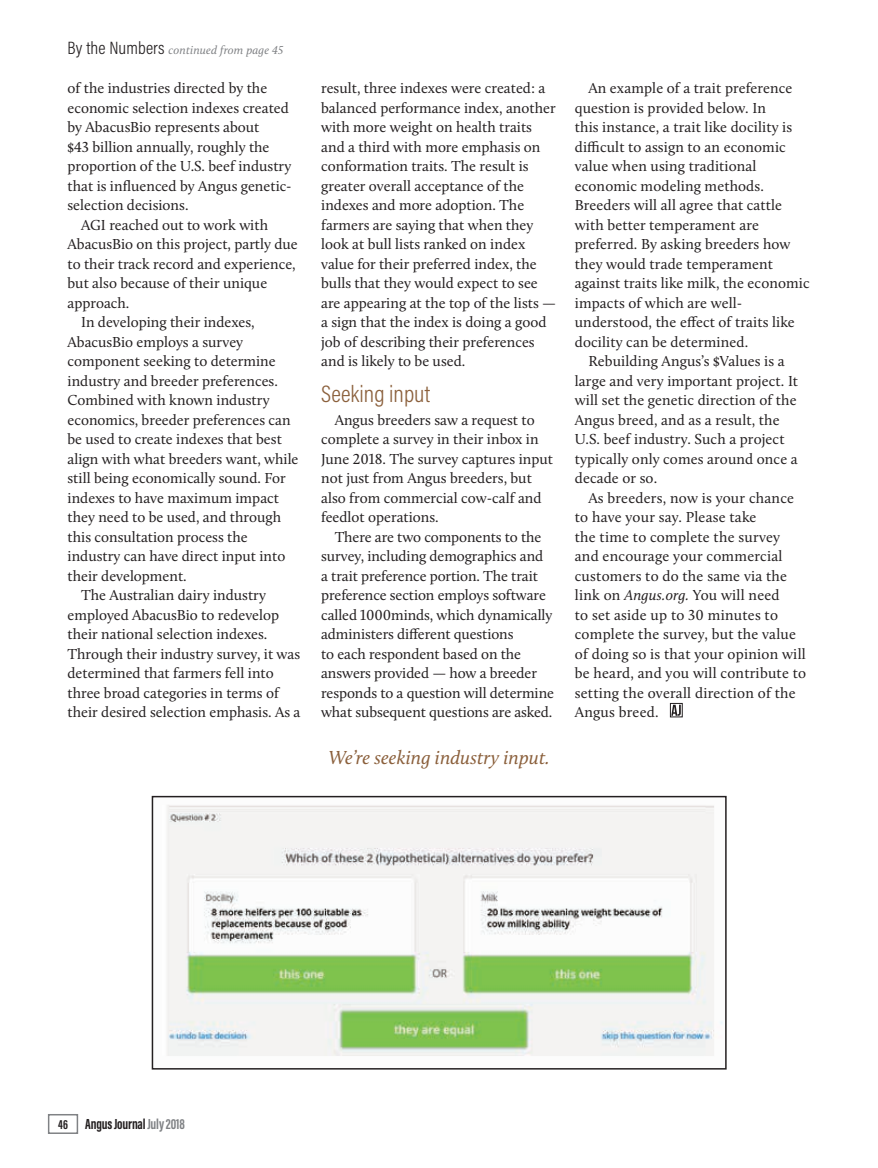
<style>
.page{position:relative;width:878px;height:1168px;background:#fff}
.page>*{position:absolute;margin:0;border:0;box-sizing:border-box;transform-origin:0 0}
.Subhead{font:300 24px "Acumin Pro Cond";color:#8b603c}
.Pull_Quote_Col_2{font:italic 19.5px "Calluna";color:#8b603c}
.Body_Text{font:15px/19.5px "Calluna";color:#231f20}
.t1{font:700 15px "Acumin Pro Extra Cond";letter-spacing:-.01em;color:#231f20}
.Continued_From_line{font:italic 12px "Calluna";letter-spacing:.01em;color:#808285}
.s1{font-family:"Acumin Pro Cond";font-weight:300;font-style:normal;font-size:18px;color:#231f20}
.s2{font-style:italic}
.s3{font-size:13.5px}
.s4{color:#808285}
</style>
<div class="page">
<img style="left:167px;top:805px;width:556px;height:251px">
<div style="left:152px;top:796px;width:574px;height:273px;border:2px solid #231f20"></div>
<div style="left:670px;top:703px;width:12px;height:14px;border:1px solid #231f20"></div>
<svg style="left:671px;top:705px;width:9px;height:11px"></svg>
<div style="left:48px;top:1114px;width:30px;height:20px;border:2px solid #808285"></div>
<p class="Continued_From_line" style="left:68px;top:42px;width:217px"><span class="s1">By the Numbers</span> continued from page 45</p>
<p class="Body_Text" style="left:68px;top:78px;width:225px">of the industries directed by the economic selection indexes created by AbacusBio represents about<br>$43 billion annually, roughly the proportion of the U.S. beef industry that is influenced by Angus genetic&shy;selection decisions.</p>
<p class="Body_Text" style="left:68px;top:215px;width:232px;text-indent:14px">AGI reached out to work with<br>AbacusBio on this project, partly due to their track record and experience, but also because of their unique approach.</p>
<p class="Body_Text" style="left:68px;top:312px;width:232px;text-indent:14px">In developing their indexes,<br>AbacusBio employs a survey component seeking to determine industry and breeder preferences.<br>Combined with known industry economics, breeder preferences can be used to create indexes that best align with what breeders want, while still being economically sound. For indexes to have maximum impact they need to be used, and through this consultation process the industry can have direct input into their development.</p>
<p class="Body_Text" style="left:68px;top:585px;width:234px;text-indent:14px">The Australian dairy industry employed AbacusBio to redevelop their national selection indexes.<br>Through their industry survey, it was determined that farmers fell into three broad categories in terms of their desired selection emphasis. As a</p>
<p class="Body_Text" style="left:321px;top:78px;width:236px">result, three indexes were created: a balanced performance index, another with more weight on health traits and a third with more emphasis on conformation traits. The result is greater overall acceptance of the indexes and more adoption. The farmers are saying that when they look at bull lists ranked on index value for their preferred index, the bulls that they would expect to see are appearing at the top of the lists — a sign that the index is doing a good job of describing their preferences and is likely to be used.</p>
<p class="Subhead" style="left:321px;top:378px;width:110px">Seeking input</p>
<p class="Body_Text" style="left:321px;top:410px;width:233px;text-indent:14px">Angus breeders saw a request to complete a survey in their inbox in<br>June 2018. The survey captures input not just from Angus breeders, but also from commercial cow-calf and feedlot operations.</p>
<p class="Body_Text" style="left:321px;top:527px;width:234px;text-indent:14px">There are two components to the survey, including demographics and<br>a trait preference portion. The trait preference section employs software called 1000minds, which dynamically administers different questions<br>to each respondent based on the answers provided — how a breeder responds to a question will determine what subsequent questions are asked.</p>
<p class="Pull_Quote_Col_2" style="left:328px;top:745px;width:223px">We’re seeking industry input.</p>
<p class="Body_Text" style="left:574px;top:78px;width:236px;text-indent:14px">An example of a trait preference question is provided below. In<br>this instance, a trait like docility is difficult to assign to an economic value when using traditional economic modeling methods.<br>Breeders will all agree that cattle with better temperament are preferred. By asking breeders how they would trade temperament against traits like milk, the economic impacts of which are well&shy;understood, the effect of traits like docility can be determined.</p>
<p class="Body_Text" style="left:574px;top:351px;width:225px;text-indent:14px">Rebuilding Angus’s $Values is a large and very important project. It will set the genetic direction of the<br>Angus breed, and as a result, the<br>U.S. beef industry. Such a project typically only comes around once a decade or so.</p>
<p class="Body_Text" style="left:574px;top:488px;width:233px;text-indent:14px">As breeders, now is your chance to have your say. Please take<br>the time to complete the survey and encourage your commercial customers to do the same via the link on <span class="s2">Angus.org.</span> You will need<br>to set aside up to 30 minutes to complete the survey, but the value of doing so is that your opinion will be heard, and you will contribute to setting the overall direction of the<br>Angus breed.</p>
<p class="t1" style="left:58px;top:1115px;width:128px"><span class="s3">46</span> Angus Journal <span class="s4">July 2018</span></p>
</div>
